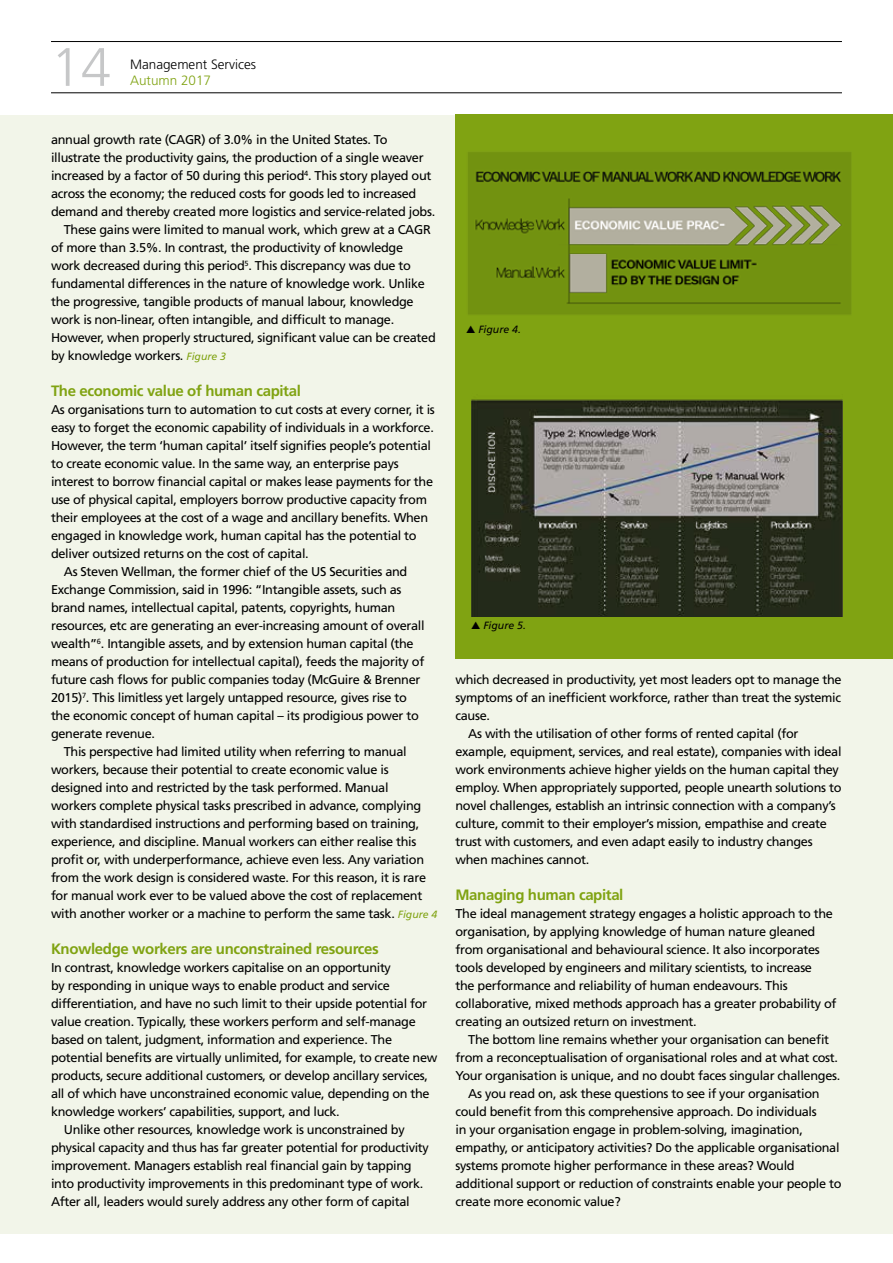
<style>
.page{position:relative;width:893px;height:1263px;background:#fff}
.page>*{position:absolute;margin:0;border:0;box-sizing:border-box;transform-origin:0 0}
.t1{font:300 54px "Frutiger";color:#c6c7c8}
.t2{font:700 15px "Frutiger";letter-spacing:-.025em;color:#80a312}
.t3{font:300 13.5px "Frutiger";color:#000}
.t4{font:300 13.5px "Frutiger";color:#80a312}
.t5{font:12.75px/18px "Frutiger";letter-spacing:-.025em;color:#000}
.t6{font:italic 10.5px "Frutiger";color:#000}
.s1{font-style:italic;font-size:10.5px;color:#80a312}
</style>
<div class="page">
<hr style="left:51px;top:41px;width:791px;height:1px;background:#000">
<hr style="left:51px;top:92px;width:791px;height:1px;background:#000">
<div style="left:0;top:115px;width:893px;height:1118px;background:#f2f5e9"></div>
<div style="left:455px;top:115px;width:438px;height:544px;background:#80a312"></div>
<img style="left:468px;top:152px;width:383px;height:163px">
<img style="left:471px;top:399px;width:372px;height:217px">
<h1 class="t1" style="left:51px;top:37px;width:62px">14</h1>
<p class="t3" style="left:130px;top:57px;width:127px">Management Services</p>
<p class="t4" style="left:130px;top:73px;width:83px">Autumn 2017</p>
<p class="t5" style="left:51px;top:130px;width:338px">annual growth rate (CAGR) of 3.0% in the United States. To</p>
<p class="t5" style="left:51px;top:148px;width:374px">illustrate the productivity gains, the production of a single weaver</p>
<p class="t5" style="left:51px;top:166px;width:382px">increased by a factor of 50 during this period<sup>4</sup>. This story played out</p>
<p class="t5" style="left:51px;top:184px;width:367px">across the economy; the reduced costs for goods led to increased</p>
<p class="t5" style="left:51px;top:202px;width:386px">demand and thereby created more logistics and service-related jobs.</p>
<p class="t5" style="left:64px;top:220px;width:369px">These gains were limited to manual work, which grew at a CAGR</p>
<p class="t5" style="left:51px;top:238px;width:354px">of more than 3.5%. In contrast, the productivity of knowledge</p>
<p class="t5" style="left:51px;top:256px;width:361px">work decreased during this period<sup>5</sup>. This discrepancy was due to</p>
<p class="t5" style="left:51px;top:274px;width:375px">fundamental differences in the nature of knowledge work. Unlike</p>
<p class="t5" style="left:51px;top:292px;width:364px">the progressive, tangible products of manual labour, knowledge</p>
<p class="t5" style="left:51px;top:310px;width:345px">work is non-linear, often intangible, and difficult to manage.</p>
<p class="t5" style="left:51px;top:328px;width:386px">However, when properly structured, significant value can be created</p>
<p class="t5" style="left:51px;top:346px;width:177px">by knowledge workers. <span class="s1">Figure 3</span></p>
<p class="t2" style="left:51px;top:382px;width:251px">The economic value of human capital</p>
<p class="t5" style="left:51px;top:400px;width:385px">As organisations turn to automation to cut costs at every corner, it is</p>
<p class="t5" style="left:51px;top:418px;width:384px">easy to forget the economic capability of individuals in a workforce.</p>
<p class="t5" style="left:51px;top:436px;width:381px">However, the term ‘human capital’ itself signifies people’s potential</p>
<p class="t5" style="left:51px;top:454px;width:349px">to create economic value. In the same way, an enterprise pays</p>
<p class="t5" style="left:51px;top:472px;width:384px">interest to borrow financial capital or makes lease payments for the</p>
<p class="t5" style="left:51px;top:490px;width:378px">use of physical capital, employers borrow productive capacity from</p>
<p class="t5" style="left:51px;top:508px;width:379px">their employees at the cost of a wage and ancillary benefits. When</p>
<p class="t5" style="left:51px;top:526px;width:367px">engaged in knowledge work, human capital has the potential to</p>
<p class="t5" style="left:51px;top:544px;width:259px">deliver outsized returns on the cost of capital.</p>
<p class="t5" style="left:64px;top:562px;width:345px">As Steven Wellman, the former chief of the US Securities and</p>
<p class="t5" style="left:51px;top:580px;width:352px">Exchange Commission, said in 1996: “Intangible assets, such as</p>
<p class="t5" style="left:51px;top:598px;width:346px">brand names, intellectual capital, patents, copyrights, human</p>
<p class="t5" style="left:51px;top:616px;width:375px">resources, etc are generating an ever-increasing amount of overall</p>
<p class="t5" style="left:51px;top:634px;width:364px">wealth”<sup>6</sup>. Intangible assets, and by extension human capital (the</p>
<p class="t5" style="left:51px;top:652px;width:375px">means of production for intellectual capital), feeds the majority of</p>
<p class="t5" style="left:51px;top:670px;width:371px">future cash flows for public companies today (McGuire &amp; Brenner</p>
<p class="t5" style="left:51px;top:688px;width:357px">2015)<sup>7</sup>. This limitless yet largely untapped resource, gives rise to</p>
<p class="t5" style="left:51px;top:706px;width:369px">the economic concept of human capital – its prodigious power to</p>
<p class="t5" style="left:51px;top:724px;width:106px">generate revenue.</p>
<p class="t5" style="left:64px;top:742px;width:344px">This perspective had limited utility when referring to manual</p>
<p class="t5" style="left:51px;top:760px;width:339px">workers, because their potential to create economic value is</p>
<p class="t5" style="left:51px;top:778px;width:339px">designed into and restricted by the task performed. Manual</p>
<p class="t5" style="left:51px;top:796px;width:372px">workers complete physical tasks prescribed in advance, complying</p>
<p class="t5" style="left:51px;top:814px;width:370px">with standardised instructions and performing based on training,</p>
<p class="t5" style="left:51px;top:832px;width:367px">experience, and discipline. Manual workers can either realise this</p>
<p class="t5" style="left:51px;top:850px;width:375px">profit or, with underperformance, achieve even less. Any variation</p>
<p class="t5" style="left:51px;top:868px;width:377px">from the work design is considered waste. For this reason, it is rare</p>
<p class="t5" style="left:51px;top:886px;width:373px">for manual work ever to be valued above the cost of replacement</p>
<p class="t5" style="left:51px;top:904px;width:388px">with another worker or a machine to perform the same task. <span class="s1">Figure 4</span></p>
<p class="t2" style="left:51px;top:940px;width:329px">Knowledge workers are unconstrained resources</p>
<p class="t5" style="left:51px;top:958px;width:341px">In contrast, knowledge workers capitalise on an opportunity</p>
<p class="t5" style="left:51px;top:976px;width:340px">by responding in unique ways to enable product and service</p>
<p class="t5" style="left:51px;top:994px;width:378px">differentiation, and have no such limit to their upside potential for</p>
<p class="t5" style="left:51px;top:1012px;width:366px">value creation. Typically, these workers perform and self-manage</p>
<p class="t5" style="left:51px;top:1030px;width:343px">based on talent, judgment, information and experience. The</p>
<p class="t5" style="left:51px;top:1048px;width:388px">potential benefits are virtually unlimited, for example, to create new</p>
<p class="t5" style="left:51px;top:1066px;width:379px">products, secure additional customers, or develop ancillary services,</p>
<p class="t5" style="left:51px;top:1084px;width:380px">all of which have unconstrained economic value, depending on the</p>
<p class="t5" style="left:51px;top:1102px;width:290px">knowledge workers’ capabilities, support, and luck.</p>
<p class="t5" style="left:64px;top:1120px;width:343px">Unlike other resources, knowledge work is unconstrained by</p>
<p class="t5" style="left:51px;top:1138px;width:379px">physical capacity and thus has far greater potential for productivity</p>
<p class="t5" style="left:51px;top:1156px;width:362px">improvement. Managers establish real financial gain by tapping</p>
<p class="t5" style="left:51px;top:1174px;width:374px">into productivity improvements in this predominant type of work.</p>
<p class="t5" style="left:51px;top:1192px;width:360px">After all, leaders would surely address any other form of capital</p>
<p class="t6" style="left:466px;top:324px;width:56px">▲ Figure 4.</p>
<p class="t6" style="left:471px;top:619px;width:56px">▲ Figure 5.</p>
<p class="t5" style="left:455px;top:670px;width:388px">which decreased in productivity, yet most leaders opt to manage the</p>
<p class="t5" style="left:455px;top:688px;width:387px">symptoms of an inefficient workforce, rather than treat the systemic</p>
<p class="t5" style="left:455px;top:707px;width:36px">cause.</p>
<p class="t5" style="left:468px;top:725px;width:332px">As with the utilisation of other forms of rented capital (for</p>
<p class="t5" style="left:455px;top:743px;width:388px">example, equipment, services, and real estate), companies with ideal</p>
<p class="t5" style="left:455px;top:761px;width:385px">work environments achieve higher yields on the human capital they</p>
<p class="t5" style="left:455px;top:779px;width:388px">employ. When appropriately supported, people unearth solutions to</p>
<p class="t5" style="left:455px;top:797px;width:382px">novel challenges, establish an intrinsic connection with a company’s</p>
<p class="t5" style="left:455px;top:815px;width:373px">culture, commit to their employer’s mission, empathise and create</p>
<p class="t5" style="left:455px;top:833px;width:359px">trust with customers, and even adapt easily to industry changes</p>
<p class="t5" style="left:455px;top:851px;width:135px">when machines cannot.</p>
<p class="t2" style="left:455px;top:886px;width:169px">Managing human capital</p>
<p class="t5" style="left:455px;top:904px;width:383px">The ideal management strategy engages a holistic approach to the organisation, by applying knowledge of human nature gleaned from organisational and behavioural science. It also incorporates tools developed by engineers and military scientists, to increase<br>the performance and reliability of human endeavours. This collaborative, mixed methods approach has a greater probability of creating an outsized return on investment.</p>
<p class="t5" style="left:468px;top:1030px;width:362px">The bottom line remains whether your organisation can benefit</p>
<p class="t5" style="left:455px;top:1048px;width:384px">from a reconceptualisation of organisational roles and at what cost.</p>
<p class="t5" style="left:455px;top:1066px;width:386px">Your organisation is unique, and no doubt faces singular challenges.</p>
<p class="t5" style="left:468px;top:1084px;width:353px">As you read on, ask these questions to see if your organisation</p>
<p class="t5" style="left:455px;top:1102px;width:363px">could benefit from this comprehensive approach. Do individuals</p>
<p class="t5" style="left:455px;top:1120px;width:349px">in your organisation engage in problem-solving, imagination,</p>
<p class="t5" style="left:455px;top:1138px;width:386px">empathy, or anticipatory activities? Do the applicable organisational</p>
<p class="t5" style="left:455px;top:1156px;width:341px">systems promote higher performance in these areas? Would</p>
<p class="t5" style="left:455px;top:1174px;width:388px">additional support or reduction of constraints enable your people to</p>
<p class="t5" style="left:455px;top:1193px;width:167px">create more economic value?</p>
</div>
